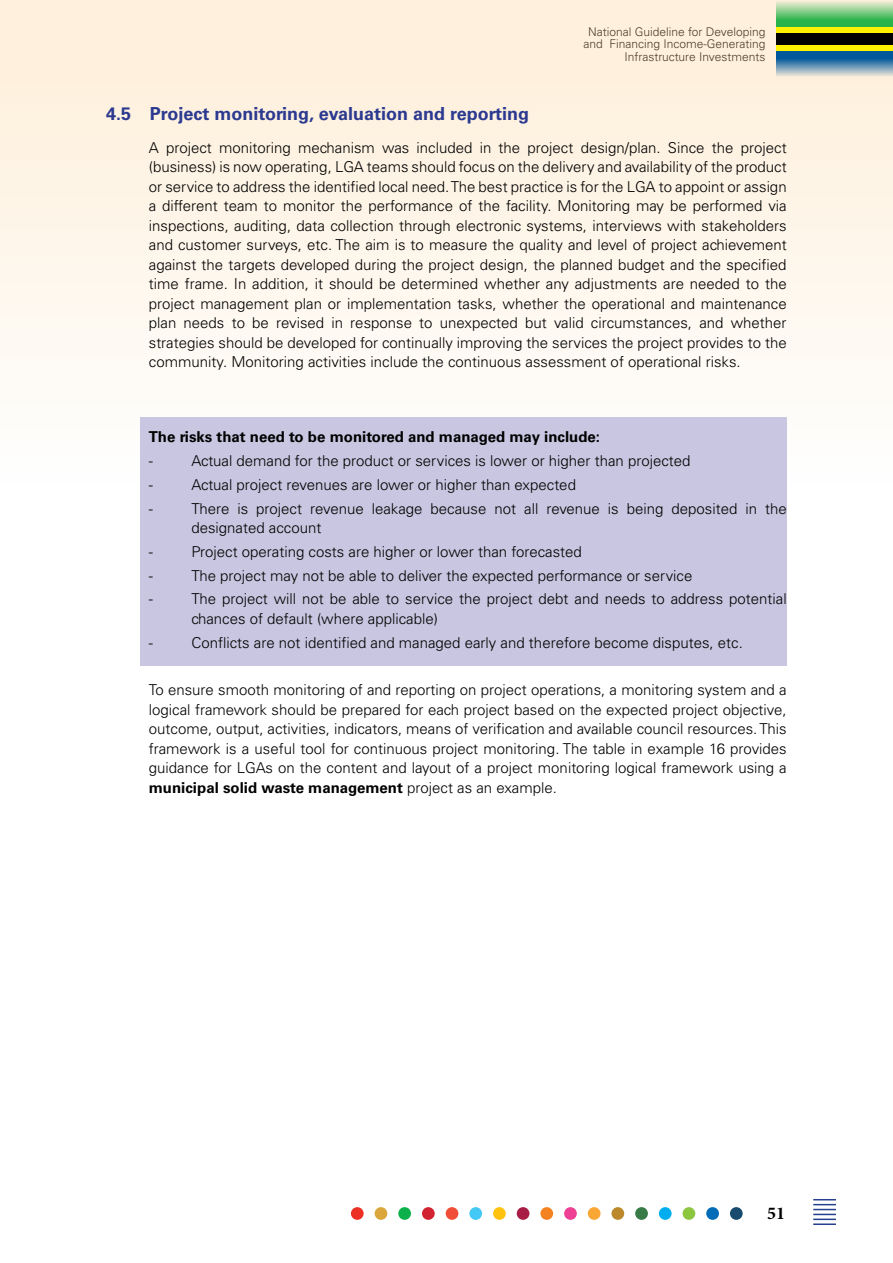
<style>
.page{position:relative;width:893px;height:1263px;background:#fff}
.page>*{position:absolute;margin:0;border:0;box-sizing:border-box;transform-origin:0 0}
.t1{font:700 18px "Univers";color:#2b3990}
.t2{font:700 18px "Minion Pro";color:#000}
.t3{font:300 15px/19.5px "Univers";color:#000;text-align:justify}
.t4{font:700 15px "Univers";color:#000}
.t5{font:300 12px/12.9px "Univers";color:#000;text-align:right}
.s1{font-weight:700}
</style>
<div class="page">
<div style="left:0;top:0;width:893px;height:521px;background:linear-gradient(to bottom,#feeed8,#feffff)"></div>
<svg style="left:776px;top:0;width:117px;height:28px;background:#7ecb7e"></svg>
<svg style="left:776px;top:51px;width:117px;height:29px;background:#6a97b6"></svg>
<div style="left:776px;top:33px;width:117px;height:14px;background:#000"></div>
<div style="left:776px;top:28px;width:117px;height:5px;background:#fff200"></div>
<div style="left:776px;top:46px;width:117px;height:5px;background:#fff200"></div>
<hr style="left:813px;top:1223px;width:23px;height:2px;background:#25408f">
<hr style="left:813px;top:1218px;width:23px;height:2px;background:#25408f">
<svg style="left:813px;top:1199px;width:23px;height:16px"></svg>
<div style="left:351px;top:1207px;width:13px;height:13px;background:#ee3125;border-radius:50%"></div>
<div style="left:398px;top:1207px;width:13px;height:13px;background:#0db14b;border-radius:50%"></div>
<div style="left:446px;top:1207px;width:12px;height:13px;background:#f04e37;border-radius:50%"></div>
<div style="left:493px;top:1207px;width:13px;height:13px;background:#ffc20e;border-radius:50%"></div>
<div style="left:540px;top:1207px;width:13px;height:13px;background:#f58220;border-radius:50%"></div>
<div style="left:588px;top:1207px;width:12px;height:13px;background:#faa634;border-radius:50%"></div>
<div style="left:635px;top:1207px;width:13px;height:13px;background:#387b46;border-radius:50%"></div>
<div style="left:375px;top:1207px;width:12px;height:13px;background:#dba73c;border-radius:50%"></div>
<div style="left:422px;top:1207px;width:13px;height:13px;background:#d22333;border-radius:50%"></div>
<div style="left:469px;top:1207px;width:13px;height:13px;background:#44c8f5;border-radius:50%"></div>
<div style="left:517px;top:1207px;width:12px;height:13px;background:#a71d44;border-radius:50%"></div>
<div style="left:564px;top:1207px;width:13px;height:13px;background:#ee4195;border-radius:50%"></div>
<div style="left:611px;top:1207px;width:13px;height:13px;background:#bb892c;border-radius:50%"></div>
<div style="left:659px;top:1207px;width:13px;height:13px;background:#00aeef;border-radius:50%"></div>
<div style="left:706px;top:1207px;width:13px;height:13px;background:#006cb7;border-radius:50%"></div>
<div style="left:683px;top:1207px;width:12px;height:13px;background:#8dc63f;border-radius:50%"></div>
<div style="left:730px;top:1207px;width:13px;height:13px;background:#184b6e;border-radius:50%"></div>
<div style="left:140px;top:417px;width:647px;height:248px;background:#c8c6e0"></div>
<p class="t5" style="left:583px;top:25px;width:184px">National Guideline for Developing and Financing Income-Generating<br>Infrastructure Investments</p>
<p class="t1" style="left:106px;top:103px;width:424px">4.5 Project monitoring, evaluation and reporting</p>
<p class="t3" style="left:149px;top:138px;width:639px">A project monitoring mechanism was included in the project design/plan. Since the project (business) is now operating, LGA teams should focus on the delivery and availability of the product or service to address the identified local need. The best practice is for the LGA to appoint or assign a different team to monitor the performance of the facility. Monitoring may be performed via inspections, auditing, data collection through electronic systems, interviews with stakeholders and customer surveys, etc. The aim is to measure the quality and level of project achievement against the targets developed during the project design, the planned budget and the specified time frame. In addition, it should be determined whether any adjustments are needed to the project management plan or implementation tasks, whether the operational and maintenance plan needs to be revised in response to unexpected but valid circumstances, and whether strategies should be developed for continually improving the services the project provides to the community. Monitoring activities include the continuous assessment of operational risks.</p>
<p class="t4" style="left:149px;top:428px;width:453px">The risks that need to be monitored and managed may include:</p>
<p class="t3" style="left:149px;top:451px;width:6px">-</p>
<p class="t3" style="left:191px;top:451px;width:501px">Actual demand for the product or services is lower or higher than projected</p>
<p class="t3" style="left:149px;top:475px;width:6px">-</p>
<p class="t3" style="left:191px;top:475px;width:386px">Actual project revenues are lower or higher than expected</p>
<p class="t3" style="left:149px;top:498px;width:6px">-</p>
<p class="t3" style="left:191px;top:498px;width:597px">There is project revenue leakage because not all revenue is being deposited in the designated account</p>
<p class="t3" style="left:149px;top:542px;width:6px">-</p>
<p class="t3" style="left:191px;top:542px;width:392px">Project operating costs are higher or lower than forecasted</p>
<p class="t3" style="left:149px;top:565px;width:6px">-</p>
<p class="t3" style="left:191px;top:565px;width:502px">The project may not be able to deliver the expected performance or service</p>
<p class="t3" style="left:149px;top:589px;width:6px">-</p>
<p class="t3" style="left:191px;top:589px;width:597px">The project will not be able to service the project debt and needs to address potential chances of default (where applicable)</p>
<p class="t3" style="left:149px;top:632px;width:6px">-</p>
<p class="t3" style="left:191px;top:632px;width:553px">Conflicts are not identified and managed early and therefore become disputes, etc.</p>
<p class="t3" style="left:149px;top:680px;width:639px">To ensure smooth monitoring of and reporting on project operations, a monitoring system and a logical framework should be prepared for each project based on the expected project objective, outcome, output, activities, indicators, means of verification and available council resources. This framework is a useful tool for continuous project monitoring. The table in example 16 provides guidance for LGAs on the content and layout of a project monitoring logical framework using a <span class="s1">municipal solid waste management</span> project as an example.</p>
<p class="t2" style="left:767px;top:1201px;width:19px">51</p>
</div>
